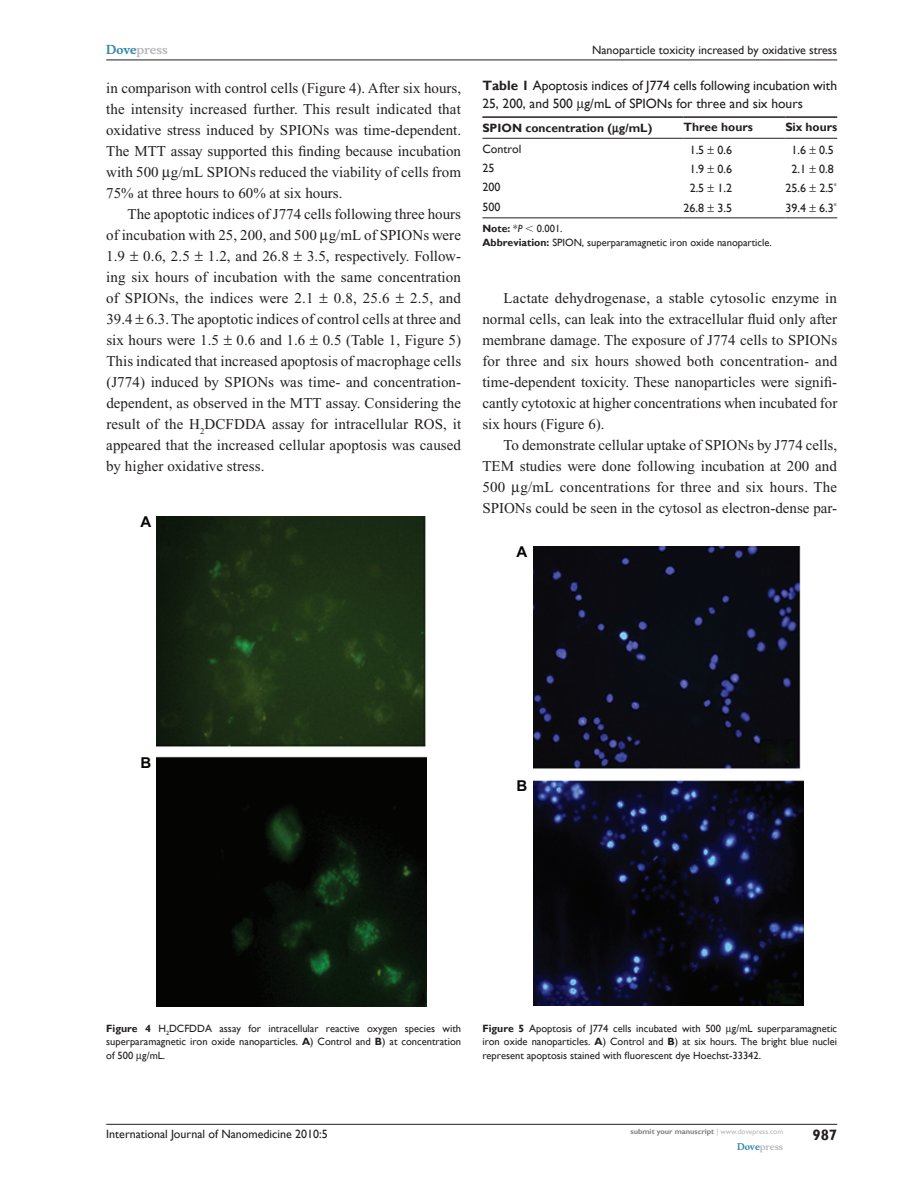
<style>
.page{position:relative;width:918px;height:1188px;background:#fff}
.page>*{position:absolute;margin:0;border:0;box-sizing:border-box;transform-origin:0 0}
.t1{font:15px/21px "Times New Roman";color:#231f20;text-align:justify}
.t2{font:700 15px "Arial";color:#040503}
.t3{font:700 15px "Gill Sans";color:#231f20}
.t4{font:13.5px/18px "Gill Sans";color:#231f20}
.t5{font:12px "Gill Sans";color:#231f20}
.t6{font:700 12px "Gill Sans";color:#231f20}
.t7{font:700 12px "Musee";color:#b8b9bc}
.t8{font:10.5px/13.5px "Gill Sans";color:#231f20;text-align:justify}
.t9{font:700 9px "Musee";color:#b8b9bc}
.t10{font:700 7.5px "Gill Sans";color:#808285}
.s1{color:#3485ae}
.s2{font-weight:700}
.s3{font-style:italic}
.s4{font-family:"Mathematical Pi One"}
.s5{font-weight:400;color:#b8b9bc}
</style>
<div class="page">
<hr style="left:106px;top:1124px;width:731px;height:1px;background:#231f20">
<hr style="left:106px;top:60px;width:731px;height:1px;background:#231f20">
<img style="left:157px;top:517px;width:270px;height:489px">
<hr style="left:482px;top:138px;width:202px;height:1px;background:#231f20">
<hr style="left:684px;top:138px;width:101px;height:1px;background:#231f20">
<hr style="left:785px;top:138px;width:52px;height:1px;background:#231f20">
<hr style="left:482px;top:217px;width:202px;height:1px;background:#231f20">
<hr style="left:684px;top:217px;width:101px;height:1px;background:#231f20">
<hr style="left:785px;top:217px;width:52px;height:1px;background:#231f20">
<hr style="left:482px;top:116px;width:202px;height:2px;background:#231f20">
<hr style="left:684px;top:116px;width:101px;height:2px;background:#231f20">
<hr style="left:785px;top:116px;width:52px;height:2px;background:#231f20">
<img style="left:533px;top:546px;width:270px;height:459px">
<p class="t7" style="left:106px;top:43px;width:63px"><span class="s1">Dove</span>press</p>
<p class="t5" style="left:592px;top:43px;width:247px">Nanoparticle toxicity increased by oxidative stress</p>
<p class="t4" style="left:482px;top:77px;width:356px"><span class="s2">Table 1</span> Apoptosis indices of J774 cells following incubation with<br>25, 200, and 500 g/mL of SPIONs for three and six hours</p>
<p class="t6" style="left:482px;top:121px;width:171px">SPION concentration ( g/mL)</p>
<p class="t6" style="left:684px;top:120px;width:71px">Three hours</p>
<p class="t6" style="left:785px;top:120px;width:53px">Six hours</p>
<p class="t5" style="left:482px;top:142px;width:41px">Control</p>
<p class="t5" style="left:690px;top:143px;width:44px">1.5 0.6</p>
<p class="t5" style="left:791px;top:143px;width:44px">1.6 0.5</p>
<p class="t5" style="left:482px;top:161px;width:13px">25</p>
<p class="t5" style="left:690px;top:162px;width:44px">1.9 0.6</p>
<p class="t5" style="left:791px;top:162px;width:44px">2.1 0.8</p>
<p class="t5" style="left:482px;top:180px;width:19px">200</p>
<p class="t5" style="left:690px;top:181px;width:44px">2.5 1.2</p>
<p class="t5" style="left:785px;top:181px;width:53px">25.6 2.5<sup>*</sup></p>
<p class="t5" style="left:482px;top:200px;width:19px">500</p>
<p class="t5" style="left:684px;top:201px;width:50px">26.8 3.5</p>
<p class="t5" style="left:785px;top:201px;width:53px">39.4 6.3<sup>*</sup></p>
<p class="t8" style="left:482px;top:222px;width:291px"><span class="s2">Note:</span> *<span class="s3">P</span> <span class="s4">,</span> 0.001.<br><span class="s2">Abbreviation:</span> SPION, superparamagnetic iron oxide nanoparticle.</p>
<p class="t1" style="left:106px;top:77px;width:356px">in comparison with control cells (Figure 4). After six hours, the intensity increased further. This result indicated that oxidative stress induced by SPIONs was time-dependent.<br>The MTT assay supported this finding because incubation with 500 g/mL SPIONs reduced the viability of cells from 75% at three hours to 60% at six hours.</p>
<p class="t1" style="left:106px;top:203px;width:356px;text-indent:21px">The apoptotic indices of J774 cells following three hours of incubation with 25, 200, and 500 g/mL of SPIONs were 1.9 0.6, 2.5 1.2, and 26.8 3.5, respectively. Follow&shy;ing six hours of incubation with the same concentration of SPIONs, the indices were 2.1</p>
<p class="t1" style="left:106px;top:287px;width:357px;text-indent:304px">2.5, and 39.4 6.3. The apoptotic indices of control cells at three and six hours were 1.5 0.6 and 1.6 0.5 (Table 1, Figure 5)<br>This indicated that increased apoptosis of macrophage cells (J774) induced by SPIONs was time- and concentration&shy;dependent, as observed in the MTT assay. Considering the result of the H<sub>2</sub>DCFDDA assay for intracellular ROS, it appeared that the increased cellular apoptosis was caused by higher oxidative stress.</p>
<p class="t1" style="left:482px;top:287px;width:356px;text-indent:21px">Lactate dehydrogenase, a stable cytosolic enzyme in normal cells, can leak into the extracellular fluid only after membrane damage. The exposure of J774 cells to SPIONs for three and six hours showed both concentration- and time-dependent toxicity. These nanoparticles were signifi&shy;cantly cytotoxic at higher concentrations when incubated for six hours (Figure 6).</p>
<p class="t1" style="left:334px;top:287px;width:57px">0.8, 25.6</p>
<p class="t1" style="left:482px;top:434px;width:356px;text-indent:21px">To demonstrate cellular uptake of SPIONs by J774 cells, TEM studies were done following incubation at 200 and 500 g/mL concentrations for three and six hours. The SPIONs could be seen in the cytosol as electron-dense par-</p>
<p class="t2" style="left:141px;top:513px;width:12px">A</p>
<p class="t2" style="left:141px;top:754px;width:12px">B</p>
<p class="t2" style="left:516px;top:543px;width:12px">A</p>
<p class="t2" style="left:516px;top:777px;width:12px">B</p>
<p class="t8" style="left:106px;top:1021px;width:356px"><span class="s2">Figure 4</span> H<sub>2</sub>DCFDDA assay for intracellular reactive oxygen species with superparamagnetic iron oxide nanoparticles. <span class="s2">A</span>) Control and <span class="s2">B</span>) at concentration of 500 g/mL.</p>
<p class="t8" style="left:482px;top:1021px;width:356px"><span class="s2">Figure 5</span> Apoptosis of J774 cells incubated with 500 g/mL superparamagnetic iron oxide nanoparticles. <span class="s2">A</span>) Control and <span class="s2">B</span>) at six hours. The bright blue nuclei represent apoptosis stained with fluorescent dye Hoechst-33342.</p>
<p class="t5" style="left:106px;top:1127px;width:223px">International Journal of Nanomedicine 2010:5</p>
<p class="t10" style="left:631px;top:1127px;width:154px">submit your manuscript <span class="s5">| www.dovepress.com</span></p>
<p class="t9" style="left:737px;top:1141px;width:48px"><span class="s1">Dove</span>press</p>
<p class="t3" style="left:812px;top:1126px;width:26px">987</p>
</div>
